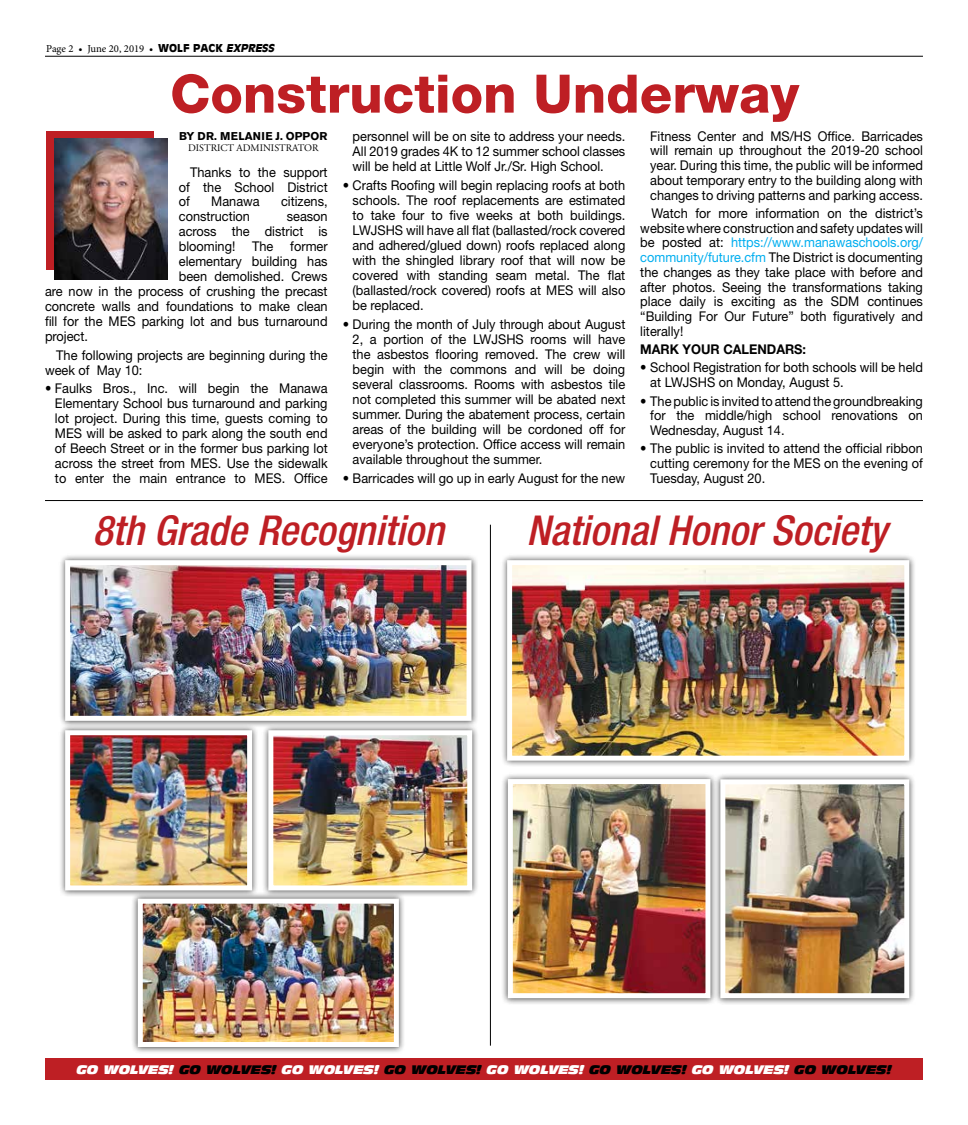
<style>
.page{position:relative;width:968px;height:1125px;background:#fff}
.page>*{position:absolute;margin:0;border:0;box-sizing:border-box;transform-origin:0 0}
.t1{font:800 53.12px "Helvetica Neue LT Std";color:#be1f24}
.t2{font:italic 500 condensed 41.25px "Helvetica Neue LT Std";color:#be1f24}
.t3{font:13.5px/15px "Helvetica Neue LT Std";color:#000;text-align:justify;scale:.95 1}
.t4{font:700 13.5px "Helvetica Neue LT Std";color:#000;scale:.95 1}
.t5{font:italic 12.12px "Antique Olive Nord";letter-spacing:-.005em;color:#fff}
.t6{font:700 11.25px "Akzidenz Grotesk BE";letter-spacing:.01em;color:#000}
.t7{font:10.62px "Minion Pro";color:#000}
.t8{font:10px "Adobe Garamond";color:#000}
.s1{font-family:"Antique Olive";font-weight:700}
.s2{font-family:"Antique Olive";font-weight:700;font-style:italic}
.s3{color:#00aeef}
.s4{color:#000}
</style>
<div class="page">
<div style="left:45px;top:1059px;width:877px;height:21px;background:#be1f24"></div>
<hr style="left:45px;top:56px;width:877px;height:1px;background:#000">
<div style="left:46px;top:131px;width:108px;height:139px;background:#be1f24"></div>
<img style="left:54px;top:138px;width:114px;height:142px">
<div style="left:262px;top:724px;width:217px;height:173px;background:#000;opacity:.75"></div>
<img style="left:274px;top:736px;width:192px;height:148px">
<div style="left:268px;top:730px;width:204px;height:160px;border:5px solid #fff"></div>
<div style="left:500px;top:553px;width:416px;height:215px;background:#000;opacity:.75"></div>
<img style="left:513px;top:566px;width:390px;height:189px">
<div style="left:507px;top:560px;width:402px;height:201px;border:5px solid #fff"></div>
<div style="left:58px;top:724px;width:201px;height:173px;background:#000;opacity:.75"></div>
<img style="left:71px;top:736px;width:175px;height:148px">
<div style="left:65px;top:730px;width:187px;height:160px;border:5px solid #fff"></div>
<div style="left:501px;top:772px;width:216px;height:233px;background:#000;opacity:.75"></div>
<img style="left:514px;top:785px;width:190px;height:207px">
<div style="left:508px;top:779px;width:202px;height:219px;border:5px solid #fff"></div>
<div style="left:713px;top:773px;width:203px;height:232px;background:#000;opacity:.75"></div>
<img style="left:726px;top:785px;width:177px;height:207px">
<div style="left:720px;top:779px;width:189px;height:219px;border:5px solid #fff"></div>
<div style="left:58px;top:553px;width:420px;height:175px;background:#000;opacity:.75"></div>
<img style="left:71px;top:566px;width:394px;height:149px">
<div style="left:65px;top:560px;width:406px;height:161px;border:5px solid #fff"></div>
<div style="left:131px;top:892px;width:275px;height:162px;background:#000;opacity:.75"></div>
<img style="left:144px;top:905px;width:249px;height:136px">
<div style="left:138px;top:899px;width:261px;height:148px;border:5px solid #fff"></div>
<hr style="left:45px;top:500px;width:877px;height:1px;background:#000">
<hr style="left:490px;top:525px;width:1px;height:521px;background:#000">
<p class="t7" style="left:46px;top:42px;width:232px">Page 2 • June 20, 2019 • <span class="s1">WOLF PACK</span> <span class="s2">EXPRESS</span></p>
<h1 class="t1" style="left:170px;top:62px;width:630px">Construction Underway</h1>
<p class="t6" style="left:179px;top:129px;width:150px">BY DR. MELANIE J. OPPOR</p>
<p class="t8" style="left:188px;top:143px;width:132px">DISTRICT ADMINISTRATOR</p>
<p class="t3" style="left:179px;top:164px;width:158px;text-indent:11px">Thanks to the support of the School District of</p>
<p class="t3" style="left:650px;top:128px;width:288px">Fitness Center and MS/HS Office. Barricades will remain up throughout the 2019-20 school year. During this time, the public will be informed about temporary entry to the building along with changes to driving patterns and parking access.</p>
<p class="t3" style="left:640px;top:206px;width:299px;text-indent:11px">Watch for more information on the district’s website where construction and safety updates will be posted at: <span class="s3">https://www.manawaschools.org/ community/future.cfm</span> The District is documenting the changes as they take place with before and after photos. Seeing the transformations taking place daily is exciting as the SDM continues “Building For Our Future” both figuratively and literally!</p>
<p class="t4" style="left:640px;top:341px;width:176px">MARK YOUR CALENDARS:</p>
<p class="t3" style="left:650px;top:360px;width:288px;text-indent:-10px">• School Registration for both schools will be held at LWJSHS on Monday, August 5.</p>
<p class="t3" style="left:650px;top:393px;width:288px;text-indent:-10px">• The public is invited to attend the groundbreaking for the middle/high school renovations on Wednesday, August 14.</p>
<p class="t3" style="left:650px;top:441px;width:288px;text-indent:-10px">• The public is invited to attend the official ribbon cutting ceremony for the MES on the evening of Tuesday, August 20.</p>
<p class="t3" style="left:352px;top:128px;width:288px">personnel will be on site to address your needs.<br>All 2019 grades 4K to 12 summer school classes will be held at Little Wolf Jr./Sr. High School.</p>
<p class="t3" style="left:352px;top:177px;width:288px;text-indent:-10px">• Crafts Roofing will begin replacing roofs at both schools. The roof replacements are estimated to take four to five weeks at both buildings.<br>LWJSHS will have all flat (ballasted/rock covered and adhered/glued down) roofs replaced along with the shingled library roof that will now be covered with standing seam metal. The flat (ballasted/rock covered) roofs at MES will also be replaced.</p>
<p class="t3" style="left:352px;top:316px;width:288px;text-indent:-10px">• During the month of July through about August 2, a portion of the LWJSHS rooms will have the asbestos flooring removed. The crew will begin with the commons and will be doing several classrooms. Rooms with asbestos tile not completed this summer will be abated next summer. During the abatement process, certain areas of the building will be cordoned off for everyone’s protection. Office access will remain available throughout the summer.</p>
<p class="t3" style="left:343px;top:470px;width:299px">• Barricades will go up in early August for the new</p>
<p class="t3" style="left:211px;top:194px;width:53px">Manawa</p>
<p class="t3" style="left:281px;top:194px;width:51px">citizens,</p>
<p class="t3" style="left:179px;top:209px;width:76px">construction</p>
<p class="t3" style="left:179px;top:209px;width:158px;text-indent:108px">season across the district is blooming!</p>
<p class="t3" style="left:252px;top:239px;width:24px">The</p>
<p class="t3" style="left:290px;top:239px;width:41px">former</p>
<p class="t3" style="left:179px;top:254px;width:158px">elementary building has</p>
<p class="t3" style="left:179px;top:269px;width:158px">been demolished. Crews</p>
<p class="t3" style="left:45px;top:284px;width:299px">are now in the process of crushing the precast</p>
<p class="t3" style="left:45px;top:299px;width:299px">concrete walls and foundations to make clean</p>
<p class="t3" style="left:45px;top:314px;width:299px">fill for the MES parking lot and bus turnaround</p>
<p class="t3" style="left:45px;top:329px;width:47px">project.</p>
<p class="t3" style="left:45px;top:347px;width:299px;text-indent:11px">The following projects are beginning during the week of May 10:</p>
<p class="t3" style="left:55px;top:381px;width:288px;text-indent:-10px">• Faulks Bros., Inc. will begin the Manawa Elementary School bus turnaround and parking lot project. During this time, guests coming to MES will be asked to park along the south end of Beech Street or in the former bus parking lot across the street from MES. Use the sidewalk to enter the main entrance to MES. Office</p>
<h2 class="t2" style="left:93px;top:506px;width:352px">8th Grade Recognition</h2>
<h2 class="t2" style="left:526px;top:506px;width:362px">National Honor Society</h2>
<p class="t5" style="left:76px;top:1062px;width:816px">GO WOLVES! <span class="s4">GO WOLVES!</span> GO WOLVES! <span class="s4">GO WOLVES!</span> GO WOLVES! <span class="s4">GO WOLVES!</span> GO WOLVES! <span class="s4">GO WOLVES!</span></p>
</div>
